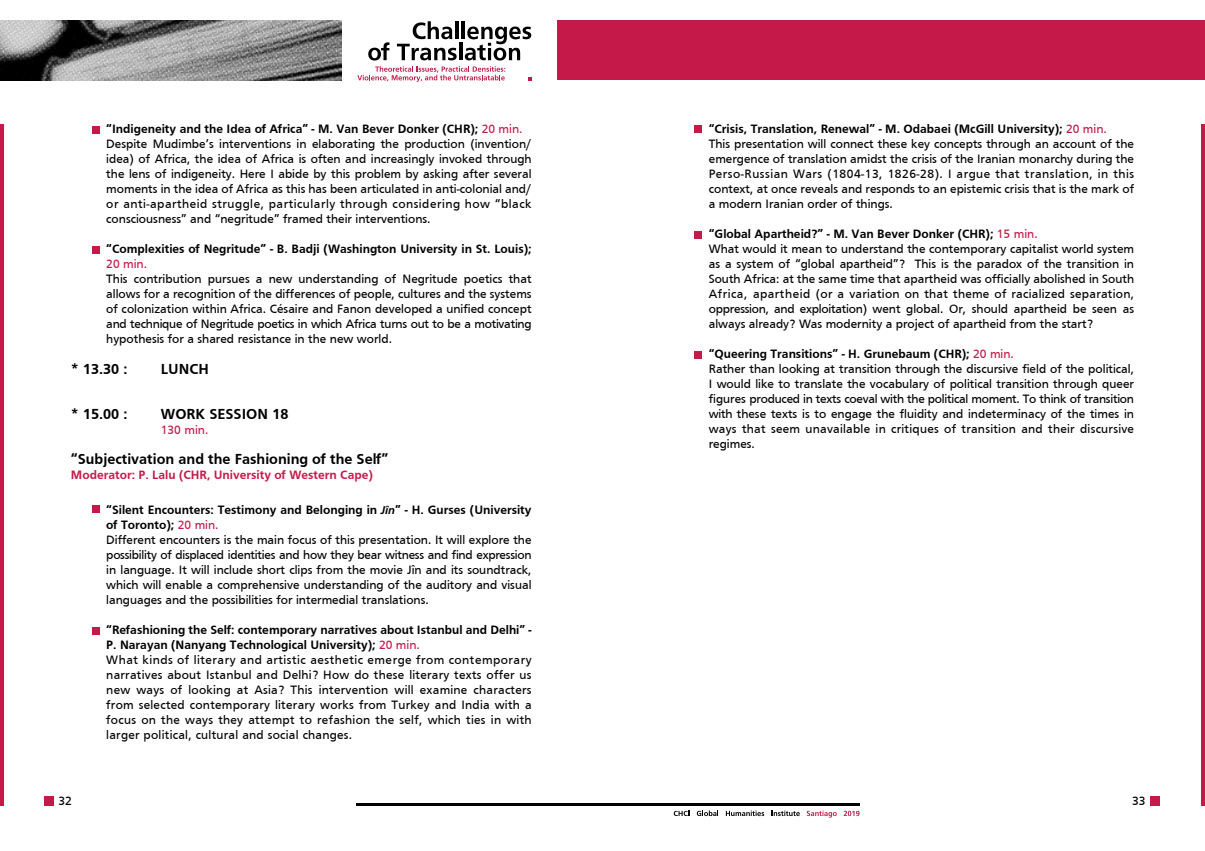
<style>
.page{position:relative;width:1205px;height:851px;background:#fff}
.page>*{position:absolute;margin:0;border:0;box-sizing:border-box;transform-origin:0 0}
.t1{font:700 15px "Frutiger";color:#000}
.t2{font:12.5px/15px "Frutiger";color:#000}
.t3{font:12.5px/15px "Frutiger";letter-spacing:.02em;color:#000}
.t4{font:700 12.5px "Frutiger";color:#000}
.t5{font:700 12.5px "Frutiger";color:#c51a49}
.t6{font:12.5px "Frutiger";color:#c51a49}
.s1{font-weight:700}
.s2{color:#c51a49}
.s3{font-family:"Frutiger LT Std";font-weight:700;font-style:italic;font-size:11.25px}
</style>
<div class="page">
<div style="left:1150px;top:796px;width:10px;height:9px;background:#c51a49"></div>
<div style="left:45px;top:796px;width:9px;height:9px;background:#c51a49"></div>
<hr style="left:1201px;top:124px;width:4px;height:681px;background:#c51a49">
<hr style="left:0;top:124px;width:4px;height:681px;background:#c51a49">
<hr style="left:455px;top:21px;width:3px;height:18px;background:#000">
<hr style="left:462px;top:21px;width:3px;height:18px;background:#000">
<svg style="left:368px;top:42px;width:21px;height:18px"></svg>
<svg style="left:397px;top:21px;width:60px;height:39px"></svg>
<hr style="left:459px;top:42px;width:3px;height:18px;background:#000">
<svg style="left:465px;top:27px;width:66px;height:33px"></svg>
<svg style="left:357px;top:66px;width:148px;height:16px"></svg>
<svg style="left:674px;top:810px;width:15px;height:5px"></svg>
<svg style="left:697px;top:810px;width:21px;height:6px"></svg>
<svg style="left:726px;top:810px;width:38px;height:6px"></svg>
<svg style="left:771px;top:810px;width:29px;height:6px"></svg>
<svg style="left:807px;top:810px;width:30px;height:7px"></svg>
<svg style="left:844px;top:810px;width:15px;height:6px"></svg>
<hr style="left:356px;top:803px;width:503px;height:2px;background:#000">
<div style="left:557px;top:20px;width:648px;height:60px;background:#c51a49"></div>
<img style="left:0;top:20px;width:341px;height:60px">
<div style="left:92px;top:126px;width:7px;height:7px;background:#c51a49"></div>
<div style="left:92px;top:247px;width:7px;height:7px;background:#c51a49"></div>
<div style="left:92px;top:505px;width:7px;height:7px;background:#c51a49"></div>
<div style="left:92px;top:627px;width:7px;height:7px;background:#c51a49"></div>
<div style="left:695px;top:126px;width:7px;height:7px;background:#c51a49"></div>
<div style="left:695px;top:231px;width:7px;height:7px;background:#c51a49"></div>
<div style="left:695px;top:352px;width:7px;height:7px;background:#c51a49"></div>
<p class="t2" style="left:106px;top:121px;width:427px"><span class="s1">“Indigeneity and the Idea of Africa” - M. Van Bever Donker (CHR);</span> <span class="s2">20 min.<br></span>Despite Mudimbe’s interventions in elaborating the production (invention/ idea) of Africa, the idea of Africa is often and increasingly invoked through the lens of indigeneity. Here I abide by this problem by asking after several moments in the idea of Africa as this has been articulated in anti-colonial and/ or anti-apartheid struggle, particularly through considering how “black consciousness” and “negritude” framed their interventions.</p>
<p class="t4" style="left:106px;top:242px;width:427px">“Complexities of Negritude” - B. Badji (Washington University in St. Louis);</p>
<p class="t6" style="left:106px;top:257px;width:42px">20 min.</p>
<p class="t2" style="left:106px;top:271px;width:427px;text-align:justify">This contribution pursues a new understanding of Negritude poetics that allows for a recognition of the differences of people, cultures and the systems of colonization within Africa. Césaire and Fanon developed a unified concept and technique of Negritude poetics in which Africa turns out to be a motivating hypothesis for a shared resistance in the new world.</p>
<p class="t1" style="left:71px;top:360px;width:58px">* 13.30 :</p>
<p class="t1" style="left:161px;top:360px;width:49px">LUNCH</p>
<p class="t1" style="left:71px;top:405px;width:58px">* 15.00 :</p>
<p class="t1" style="left:161px;top:405px;width:129px">WORK SESSION 18</p>
<p class="t6" style="left:161px;top:423px;width:49px">130 min.</p>
<p class="t1" style="left:71px;top:450px;width:319px">“Subjectivation and the Fashioning of the Self”</p>
<p class="t5" style="left:71px;top:468px;width:303px">Moderator: P. Lalu (CHR, University of Western Cape)</p>
<p class="t2" style="left:106px;top:502px;width:427px"><span class="s1">“Silent Encounters: Testimony and Belonging in</span> <span class="s3">Jîn</span><span class="s1">” - H. Gurses (University of Toronto);</span> <span class="s2">20 min.<br></span>Different encounters is the main focus of this presentation. It will explore the possibility of displaced identities and how they bear witness and find expression in language. It will include short clips from the movie Jîn and its soundtrack, which will enable a comprehensive understanding of the auditory and visual languages and the possibilities for intermedial translations.</p>
<p class="t3" style="left:106px;top:622px;width:427px"><span class="s1">“Refashioning the Self: contemporary narratives about Istanbul and Delhi” - P. Narayan (Nanyang Technological University);</span> <span class="s2">20 min.<br></span>What kinds of literary and artistic aesthetic emerge from contemporary narratives about Istanbul and Delhi? How do these literary texts offer us new ways of looking at Asia? This intervention will examine characters from selected contemporary literary works from Turkey and India with a focus on the ways they attempt to refashion the self, which ties in with larger political, cultural and social changes.</p>
<p class="t2" style="left:709px;top:121px;width:427px"><span class="s1">“Crisis, Translation, Renewal” - M. Odabaei (McGill University);</span> <span class="s2">20 min.<br></span>This presentation will connect these key concepts through an account of the emergence of translation amidst the crisis of the Iranian monarchy during the Perso-Russian Wars (1804-13, 1826-28). I argue that translation, in this context, at once reveals and responds to an epistemic crisis that is the mark of a modern Iranian order of things.</p>
<p class="t2" style="left:709px;top:226px;width:427px"><span class="s1">“Global Apartheid?” - M. Van Bever Donker (CHR);</span> <span class="s2">15 min.<br></span>What would it mean to understand the contemporary capitalist world system as a system of “global apartheid”? This is the paradox of the transition in South Africa: at the same time that apartheid was officially abolished in South Africa, apartheid (or a variation on that theme of racialized separation, oppression, and exploitation) went global. Or, should apartheid be seen as always already? Was modernity a project of apartheid from the start?</p>
<p class="t2" style="left:709px;top:346px;width:427px"><span class="s1">“Queering Transitions” - H. Grunebaum (CHR);</span> <span class="s2">20 min.<br></span>Rather than looking at transition through the discursive field of the political, I would like to translate the vocabulary of political transition through queer figures produced in texts coeval with the political moment. To think of transition with these texts is to engage the fluidity and indeterminacy of the times in ways that seem unavailable in critiques of transition and their discursive regimes.</p>
<p class="t2" style="left:58px;top:793px;width:15px">32</p>
<p class="t2" style="left:1132px;top:793px;width:15px">33</p>
</div>
